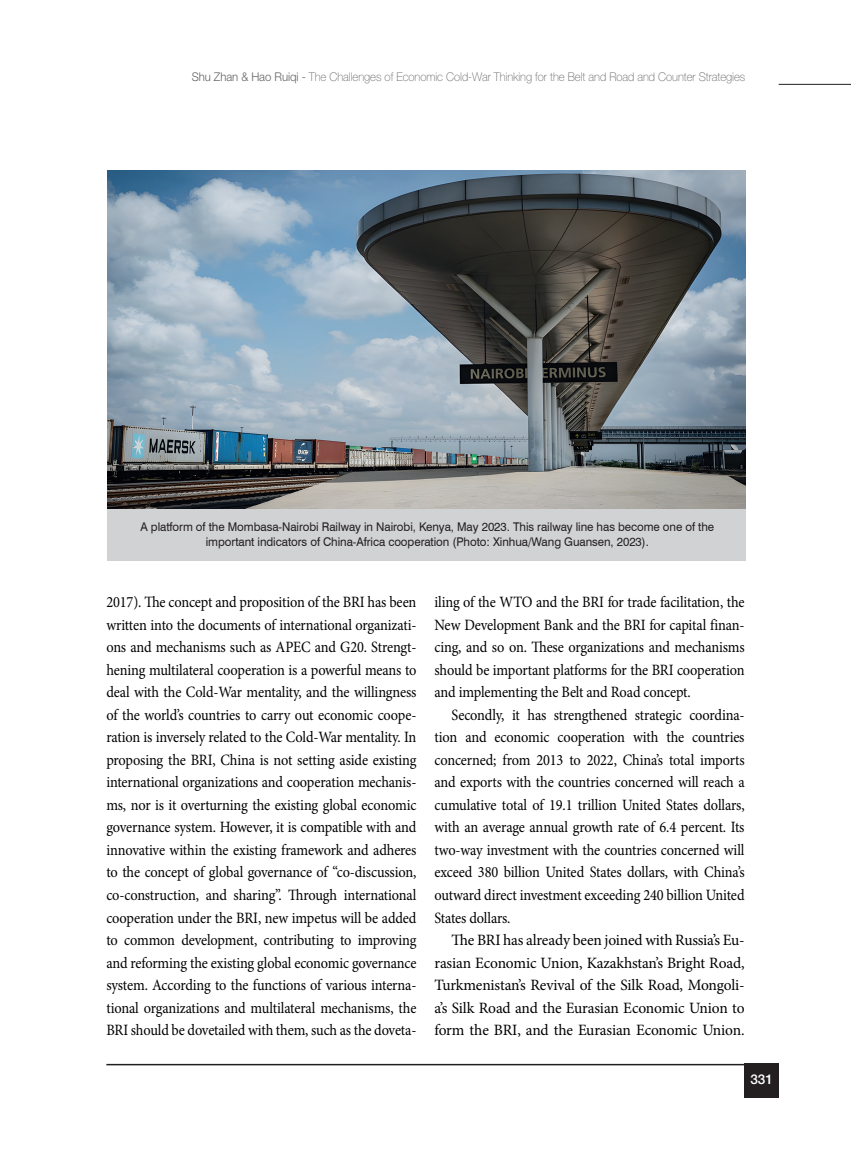
<style>
.page{position:relative;width:851px;height:1149px;background:#fff}
.page>*{position:absolute;margin:0;border:0;box-sizing:border-box;transform-origin:0 0}
.Mak_arabaslık_KIRMIZI_MT{font:15.75px/22.5px "Minion Pro";letter-spacing:-.01em;color:#000001;text-align:justify;scale:.91 1}
.Mak_arabaslık_KIRMIZI_MT-2{font:15.75px/22.5px "Minion Pro";letter-spacing:-.01em;color:#000001;text-align:justify}
.t1{font:500 13.5px "Helvetica Neue LT Pro";color:#fff}
.FOTOĞRAF_ALTI_-_Yazı_swis{font:12px/15px "Swiss 721 BT";letter-spacing:-.005em;color:#231f20;text-align:center;scale:.96 1}
.hakem{font:100 12px "Helvetica Neue LT Pro";letter-spacing:-.005em;color:#636366;scale:.94 1}
.s1{font-weight:300}
</style>
<div class="page">
<hr style="left:106px;top:1063px;width:672px;height:1px;background:#231f20">
<div style="left:744px;top:1063px;width:34px;height:34px;background:#231f20"></div>
<hr style="left:778px;top:84px;width:72px;height:1px;background:#231f20">
<div style="left:107px;top:508px;width:638px;height:52px;background:#d1d2d4"></div>
<img style="left:107px;top:170px;width:638px;height:338px">
<p class="hakem" style="left:192px;top:70px;width:590px"><span class="s1">Shu Zhan &amp; Hao Ruiqi -</span> The Challenges of Economic Cold-War Thinking for the Belt and Road and Counter Strategies</p>
<p class="FOTOĞRAF_ALTI_-_Yazı_swis" style="left:140px;top:519px;width:599px">A platform of the Mombasa-Nairobi Railway in Nairobi, Kenya, May 2023. This railway line has become one of the important indicators of China-Africa cooperation (Photo: Xinhua/Wang Guansen, 2023).</p>
<p class="Mak_arabaslık_KIRMIZI_MT" style="left:106px;top:591px;width:342px">2017). The concept and proposition of the BRI has been written into the documents of international organizati&shy;ons and mechanisms such as APEC and G20. Strengt&shy;hening multilateral cooperation is a powerful means to deal with the Cold-War mentality, and the willingness of the world’s countries to carry out economic coope&shy;ration is inversely related to the Cold-War mentality. In proposing the BRI, China is not setting aside existing international organizations and cooperation mechanis&shy;ms, nor is it overturning the existing global economic governance system. However, it is compatible with and innovative within the existing framework and adheres to the concept of global governance of “co-discussion, co-construction, and sharing”. Through international cooperation under the BRI, new impetus will be added to common development, contributing to improving and reforming the existing global economic governance system. According to the functions of various interna&shy;tional organizations and multilateral mechanisms, the BRI should be dovetailed with them, such as the doveta-</p>
<p class="Mak_arabaslık_KIRMIZI_MT" style="left:434px;top:591px;width:342px">iling of the WTO and the BRI for trade facilitation, the New Development Bank and the BRI for capital finan&shy;cing, and so on. These organizations and mechanisms should be important platforms for the BRI cooperation and implementing the Belt and Road concept.</p>
<p class="Mak_arabaslık_KIRMIZI_MT" style="left:434px;top:703px;width:342px;text-indent:17px">Secondly, it has strengthened strategic coordina&shy;tion and economic cooperation with the countries concerned; from 2013 to 2022, China’s total imports and exports with the countries concerned will reach a cumulative total of 19.1 trillion United States dollars, with an average annual growth rate of 6.4 percent. Its two-way investment with the countries concerned will exceed 380 billion United States dollars, with China’s outward direct investment exceeding 240 billion United States dollars.</p>
<p class="Mak_arabaslık_KIRMIZI_MT-2" style="left:434px;top:928px;width:311px;text-indent:17px">The BRI has already been joined with Russia’s Eu&shy;rasian Economic Union, Kazakhstan’s Bright Road, Turkmenistan’s Revival of the Silk Road, Mongoli&shy;a’s Silk Road and the Eurasian Economic Union to form the BRI, and the Eurasian Economic Union.</p>
<p class="t1" style="left:750px;top:1070px;width:24px">331</p>
</div>
